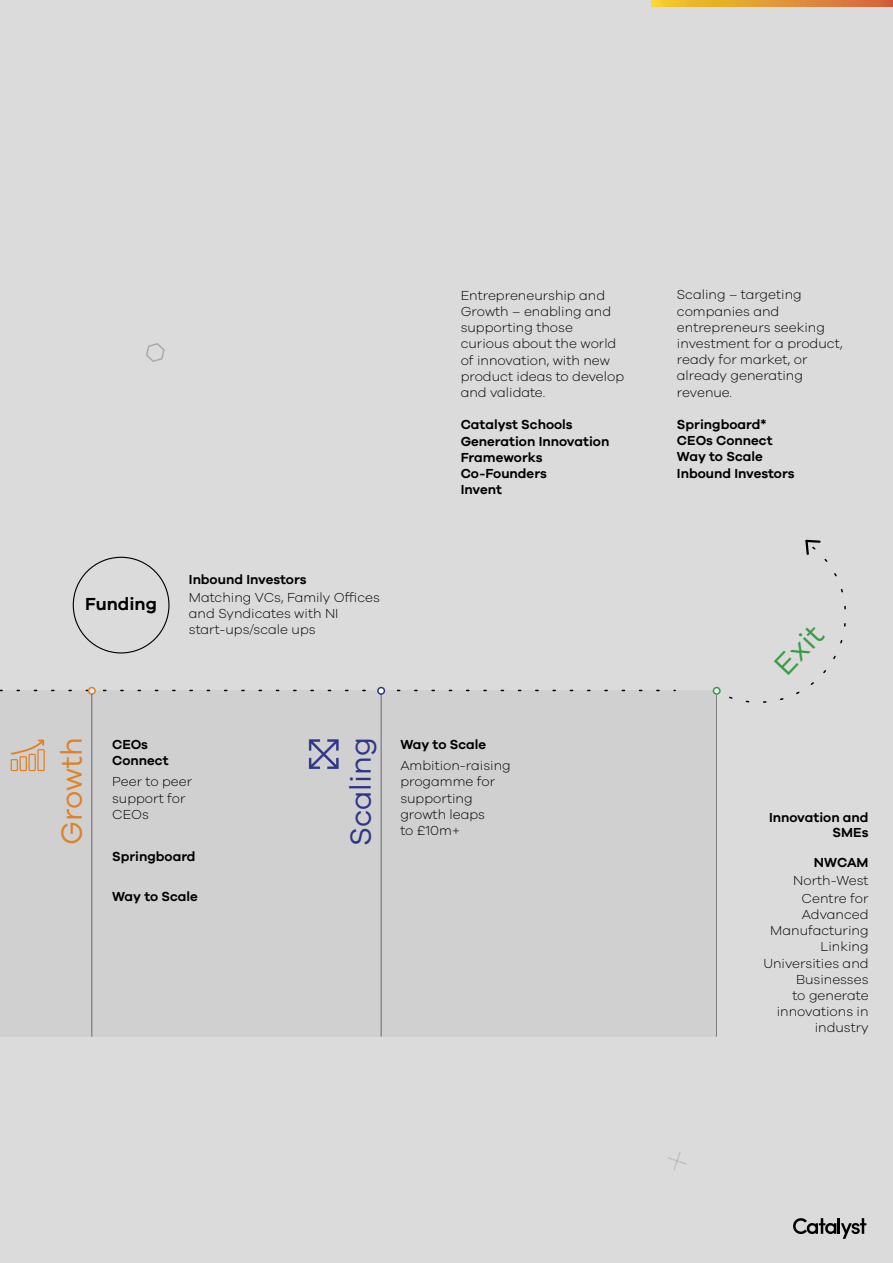
<style>
.page{position:relative;width:893px;height:1263px;background:#dadbda}
.page>*{position:absolute;margin:0;border:0;box-sizing:border-box;transform-origin:0 0}
.t1{font:30px "Galano Grotesque";color:#2e3487}
.t2{font:30px "Galano Grotesque";color:#de8225}
.t3{font:30px "Galano Grotesque";color:#3a9b46}
.t4{font:600 18px "Galano Grotesque";color:#000001}
.t5{font:300 13.5px/16.2px "Galano Grotesque";color:#000001}
.t6{font:600 13.5px/16.2px "Galano Grotesque";color:#000001}
</style>
<div class="page">
<div style="left:0;top:690px;width:717px;height:346px;background:#cfd0cf"></div>
<svg style="left:0;top:690px;width:660px;height:1px"></svg>
<div style="left:89px;top:687px;width:6px;height:7px;background:#e8e8f3;border-radius:50%"></div>
<div style="left:88px;top:687px;width:8px;height:8px;border:2px solid #de8225;border-radius:50%"></div>
<div style="left:378px;top:687px;width:6px;height:7px;background:#fff;border-radius:50%"></div>
<div style="left:377px;top:687px;width:8px;height:8px;border:2px solid #2e3487;border-radius:50%"></div>
<hr style="left:92px;top:694px;width:1px;height:342px;background:#000001">
<hr style="left:381px;top:694px;width:1px;height:342px;background:#000001">
<hr style="left:716px;top:694px;width:1px;height:342px;background:#000001">
<svg style="left:146px;top:343px;width:19px;height:19px"></svg>
<svg style="left:668px;top:1151px;width:19px;height:19px"></svg>
<svg style="left:716px;top:539px;width:130px;height:174px"></svg>
<div style="left:713px;top:687px;width:7px;height:7px;background:#e8e8f3;border-radius:50%"></div>
<div style="left:713px;top:687px;width:8px;height:8px;border:2px solid #3a9b46;border-radius:50%"></div>
<svg style="left:11px;top:740px;width:34px;height:31px"></svg>
<svg style="left:309px;top:739px;width:29px;height:30px"></svg>
<svg style="left:651px;top:0;width:242px;height:7px"></svg>
<svg style="left:793px;top:1218px;width:73px;height:21px"></svg>
<h2 class="t4" style="left:85px;top:593px;width:73px">Funding</h2>
<p class="t6" style="left:189px;top:571px;width:119px">Inbound Investors</p>
<p class="t5" style="left:189px;top:588px;width:192px">Matching VCs, Family Offices and Syndicates with NI start-ups/scale ups</p>
<p class="t5" style="left:461px;top:287px;width:165px">Entrepreneurship and<br>Growth – enabling and supporting those curious about the world of innovation, with new product ideas to develop and validate.</p>
<p class="t6" style="left:461px;top:416px;width:150px">Catalyst Schools<br>Generation Innovation<br>Frameworks<br>Co-Founders<br>Invent</p>
<h1 class="t2" style="left:54px;top:845px;width:109px;rotate:-90deg">Growth</h1>
<h1 class="t1" style="left:343px;top:846px;width:110px;rotate:-90deg">Scaling</h1>
<p class="t6" style="left:112px;top:736px;width:58px">CEOs<br>Connect</p>
<p class="t5" style="left:112px;top:773px;width:82px">Peer to peer support for<br>CEOs</p>
<p class="t6" style="left:112px;top:848px;width:85px">Springboard</p>
<p class="t6" style="left:112px;top:888px;width:87px">Way to Scale</p>
<p class="t6" style="left:400px;top:736px;width:87px">Way to Scale</p>
<p class="t5" style="left:400px;top:757px;width:112px">Ambition-raising progamme for supporting growth leaps<br>to £10m+</p>
<p class="t5" style="left:677px;top:286px;width:167px">Scaling – targeting companies and entrepreneurs seeking investment for a product, ready for market, or already generating revenue.</p>
<p class="t6" style="left:677px;top:416px;width:119px">Springboard*<br>CEOs Connect<br>Way to Scale<br>Inbound Investors</p>
<h1 class="t3" style="left:766px;top:657px;width:58px;rotate:-46deg">Exit</h1>
<p class="t6" style="left:769px;top:809px;width:101px;line-height:15px;text-align:right">Innovation and<br>SMEs</p>
<p class="t6" style="left:814px;top:854px;width:56px">NWCAM</p>
<p class="t5" style="left:793px;top:871px;width:77px;line-height:18px;text-align:right">North-West<br>Centre for</p>
<p class="t5" style="left:763px;top:906px;width:107px;text-align:right">Advanced<br>Manufacturing<br>Linking<br>Universities and<br>Businesses<br>to generate innovations in industry</p>
</div>
